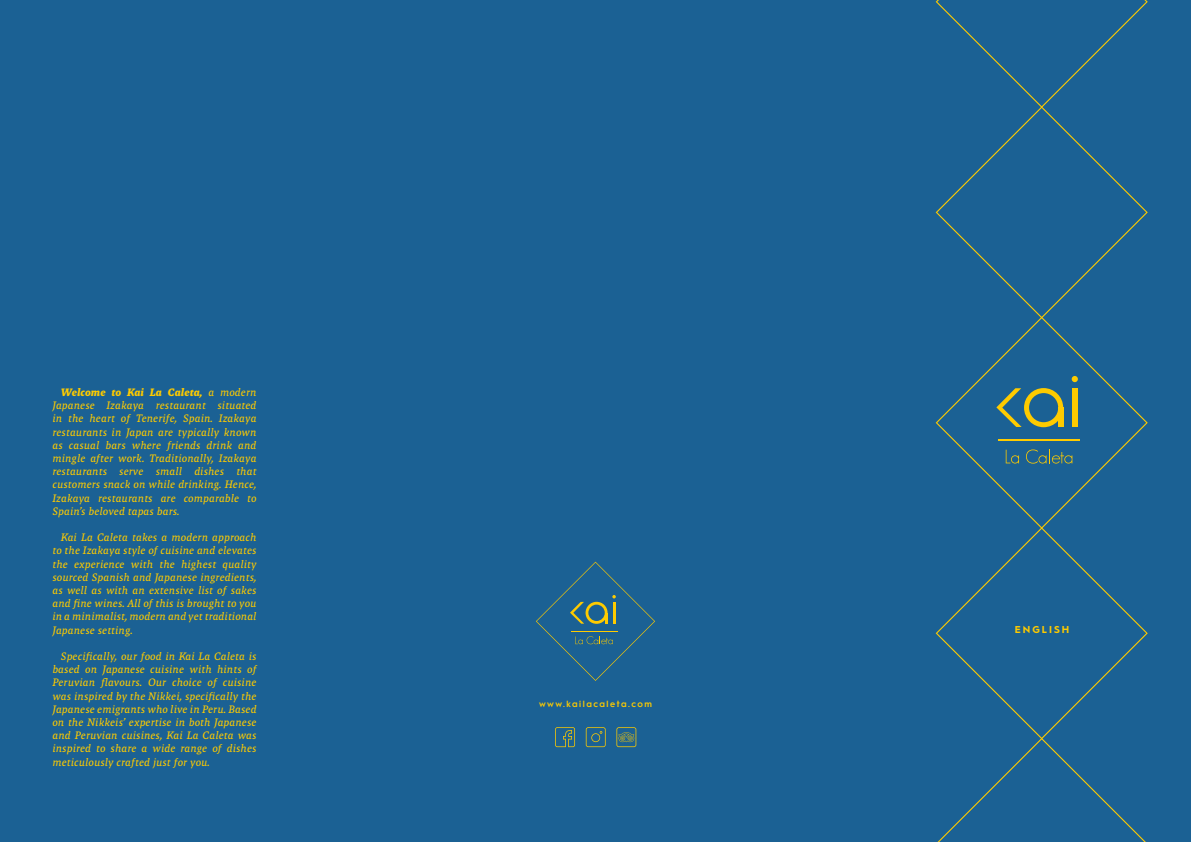
<style>
.page{position:relative;width:1191px;height:842px;background:#1b6194}
.page>*{position:absolute;margin:0;border:0;box-sizing:border-box;transform-origin:0 0}
.t1{font:italic 11px/13.2px "Malaga OT";color:#fecb00;text-align:justify}
.t2{font:700 10px "Hurme Geometric Sans 1";letter-spacing:.2em;color:#fecb00}
.t3{font:600 9px "Hurme Geometric Sans 1";letter-spacing:.17em;color:#fecb00}
.s1{font-weight:700}
</style>
<div class="page">
<svg style="left:935px;top:318px;width:212px;height:209px"></svg>
<hr style="left:998px;top:439px;width:82px;height:2px;background:#fecb00">
<svg style="left:1005px;top:450px;width:14px;height:13px"></svg>
<svg style="left:1026px;top:449px;width:46px;height:15px"></svg>
<svg style="left:1071px;top:376px;width:6px;height:6px"></svg>
<div style="left:1072px;top:388px;width:5px;height:39px;background:#fecb00"></div>
<svg style="left:996px;top:388px;width:67px;height:39px"></svg>
<svg style="left:935px;top:527px;width:212px;height:211px"></svg>
<svg style="left:935px;top:108px;width:212px;height:210px"></svg>
<svg style="left:935px;top:0;width:212px;height:108px"></svg>
<svg style="left:937px;top:738px;width:208px;height:104px"></svg>
<svg style="left:536px;top:562px;width:119px;height:119px"></svg>
<svg style="left:555px;top:727px;width:20px;height:20px"></svg>
<svg style="left:586px;top:727px;width:19px;height:20px"></svg>
<svg style="left:616px;top:727px;width:20px;height:20px"></svg>
<p class="t1" style="left:52px;top:386px;width:206px;text-indent:9px"><span class="s1">Welcome to Kai La Caleta,</span> a modern Japanese Izakaya restaurant situated in the heart of Tenerife, Spain. Izakaya restaurants in Japan are typically known as casual bars where friends drink and mingle after work. Traditionally, Izakaya restaurants serve small dishes that customers snack on while drinking. Hence, Izakaya restaurants are comparable to Spain’s beloved tapas bars.</p>
<p class="t1" style="left:52px;top:531px;width:206px;text-indent:9px">Kai La Caleta takes a modern approach to the Izakaya style of cuisine and elevates the experience with the highest quality sourced Spanish and Japanese ingredients, as well as with an extensive list of sakes and fine wines. All of this is brought to you in a minimalist, modern and yet traditional Japanese setting.</p>
<p class="t1" style="left:52px;top:650px;width:206px;text-indent:9px">Specifically, our food in Kai La Caleta is based on Japanese cuisine with hints of Peruvian flavours. Our choice of cuisine was inspired by the Nikkei, specifically the Japanese emigrants who live in Peru. Based on the Nikkeis’ expertise in both Japanese and Peruvian cuisines, Kai La Caleta was inspired to share a wide range of dishes meticulously crafted just for you.</p>
<p class="t3" style="left:539px;top:697px;width:114px">www.kailacaleta.com</p>
<p class="t2" style="left:1014px;top:623px;width:56px">ENGLISH</p>
</div>
